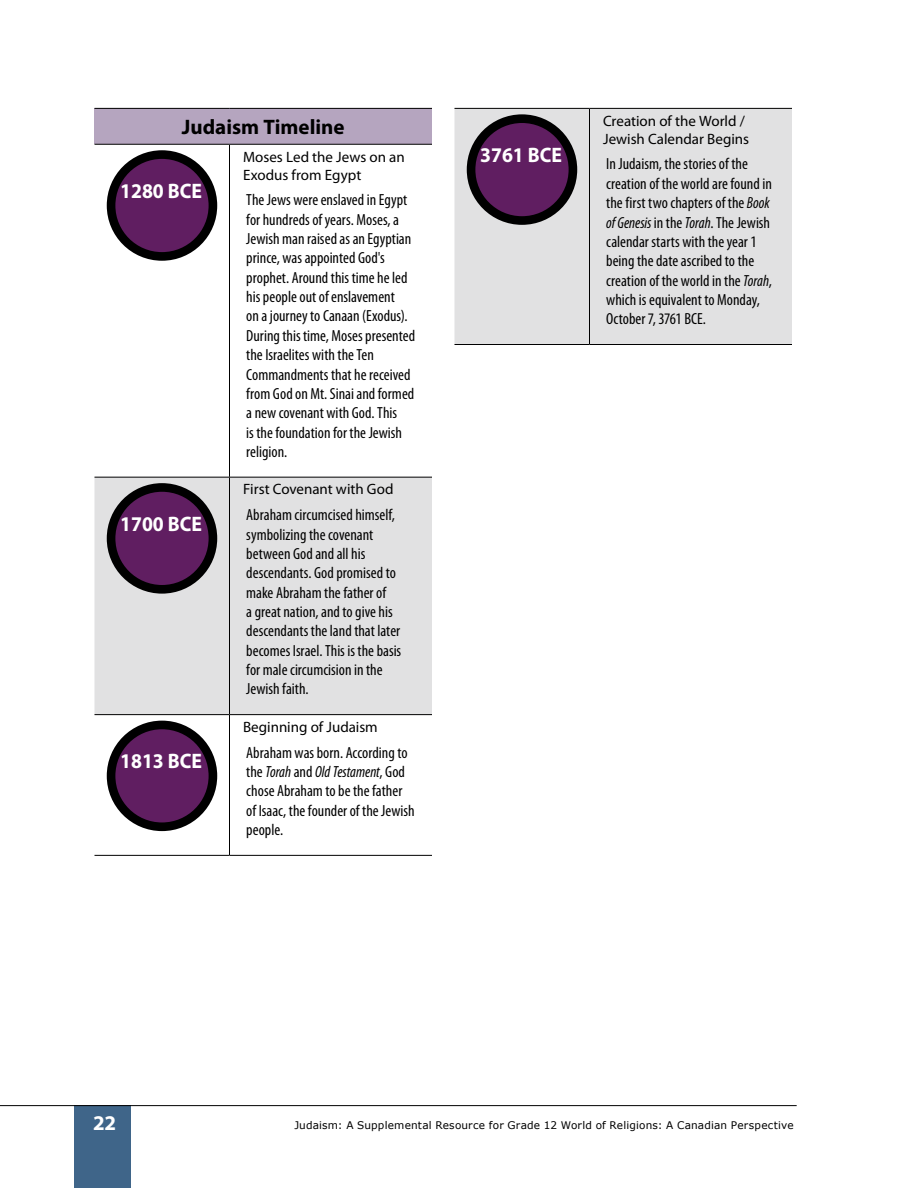
<style>
.page{position:relative;width:918px;height:1188px;background:#fff}
.page>*{position:absolute;margin:0;border:0;box-sizing:border-box;transform-origin:0 0}
.t1{font:700 21px "Myriad Pro";color:#fff;scale:.94 1}
.t2{font:700 21px "Myriad Pro";letter-spacing:-.005em;color:#000}
.t3{font:700 21px "Myriad Pro";color:#fff}
.t4{font:condensed 16.2px/19.4px "Myriad Pro";color:#000}
.t5{font:15px/18px "Myriad Pro";color:#000}
.t6{font:10.5px "Verdana";letter-spacing:.015em;color:#000}
.s1{font-style:italic}
</style>
<div class="page">
<div style="left:74px;top:1105px;width:56px;height:83px;background:#3f6589"></div>
<hr style="left:0;top:1105px;width:797px;height:1px;background:#000">
<div style="left:94px;top:108px;width:338px;height:36px;background:#b5a5bf"></div>
<div style="left:94px;top:478px;width:338px;height:236px;background:#e1e1e2"></div>
<hr style="left:94px;top:108px;width:136px;height:1px;background:#000">
<hr style="left:230px;top:108px;width:202px;height:1px;background:#000">
<hr style="left:94px;top:144px;width:136px;height:1px;background:#000">
<hr style="left:230px;top:144px;width:202px;height:1px;background:#000">
<hr style="left:229px;top:145px;width:1px;height:332px;background:#000">
<hr style="left:94px;top:477px;width:136px;height:1px;background:#000">
<hr style="left:230px;top:477px;width:202px;height:1px;background:#000">
<hr style="left:229px;top:478px;width:1px;height:236px;background:#000">
<hr style="left:94px;top:714px;width:136px;height:1px;background:#000">
<hr style="left:230px;top:714px;width:202px;height:1px;background:#000">
<hr style="left:229px;top:715px;width:1px;height:140px;background:#000">
<hr style="left:94px;top:855px;width:136px;height:1px;background:#000">
<hr style="left:230px;top:855px;width:202px;height:1px;background:#000">
<div style="left:111px;top:155px;width:102px;height:101px;background:#601e61;border-radius:50%"></div>
<div style="left:107px;top:150px;width:110px;height:111px;border:9px solid #000;border-radius:50%"></div>
<div style="left:111px;top:487px;width:102px;height:102px;background:#601e61;border-radius:50%"></div>
<div style="left:107px;top:483px;width:110px;height:111px;border:9px solid #000;border-radius:50%"></div>
<div style="left:111px;top:725px;width:102px;height:102px;background:#601e61;border-radius:50%"></div>
<div style="left:107px;top:721px;width:110px;height:110px;border:9px solid #000;border-radius:50%"></div>
<div style="left:454px;top:109px;width:338px;height:235px;background:#e1e1e2"></div>
<hr style="left:454px;top:108px;width:136px;height:1px;background:#000">
<hr style="left:590px;top:108px;width:202px;height:1px;background:#000">
<hr style="left:589px;top:109px;width:1px;height:235px;background:#000">
<hr style="left:454px;top:344px;width:136px;height:1px;background:#000">
<hr style="left:590px;top:344px;width:202px;height:1px;background:#000">
<div style="left:471px;top:119px;width:102px;height:102px;background:#601e61;border-radius:50%"></div>
<div style="left:467px;top:114px;width:110px;height:111px;border:9px solid #000;border-radius:50%"></div>
<p class="t2" style="left:182px;top:113px;width:164px">Judaism Timeline</p>
<p class="t1" style="left:120px;top:177px;width:89px">1280 BCE</p>
<p class="t1" style="left:120px;top:510px;width:89px">1700 BCE</p>
<p class="t1" style="left:120px;top:748px;width:89px">1813 BCE</p>
<p class="t5" style="left:243px;top:147px;width:163px">Moses Led the Jews on an<br>Exodus from Egypt</p>
<p class="t4" style="left:246px;top:190px;width:170px">The Jews were enslaved in Egypt for hundreds of years. Moses, a<br>Jewish man raised as an Egyptian prince, was appointed God's prophet. Around this time he led his people out of enslavement<br>on a journey to Canaan (Exodus).<br>During this time, Moses presented the Israelites with the Ten<br>Commandments that he received from God on Mt. Sinai and formed a new covenant with God. This<br>is the foundation for the Jewish religion.</p>
<p class="t5" style="left:243px;top:480px;width:152px">First Covenant with God</p>
<p class="t4" style="left:246px;top:505px;width:157px">Abraham circumcised himself, symbolizing the covenant between God and all his descendants. God promised to make Abraham the father of<br>a great nation, and to give his descendants the land that later becomes Israel. This is the basis for male circumcision in the<br>Jewish faith.</p>
<p class="t5" style="left:243px;top:718px;width:136px">Beginning of Judaism</p>
<p class="t4" style="left:246px;top:742px;width:170px">Abraham was born. According to the <span class="s1">Torah</span> and <span class="s1">Old Testament</span>, God chose Abraham to be the father of Isaac, the founder of the Jewish people.</p>
<p class="t1" style="left:480px;top:141px;width:89px">3761 BCE</p>
<p class="t5" style="left:603px;top:111px;width:148px">Creation of the World /<br>Jewish Calendar Begins</p>
<p class="t4" style="left:606px;top:154px;width:167px">In Judaism, the stories of the creation of the world are found in the first two chapters of the <span class="s1">Book of Genesis</span> in the <span class="s1">Torah</span>. The Jewish calendar starts with the year 1 being the date ascribed to the creation of the world in the <span class="s1">Torah</span>, which is equivalent to Monday,<br>October 7, 3761 BCE.</p>
<p class="t3" style="left:93px;top:1109px;width:25px">22</p>
<p class="t6" style="left:294px;top:1118px;width:501px">Judaism: A Supplemental Resource for Grade 12 World of Religions: A Canadian Perspective</p>
</div>
